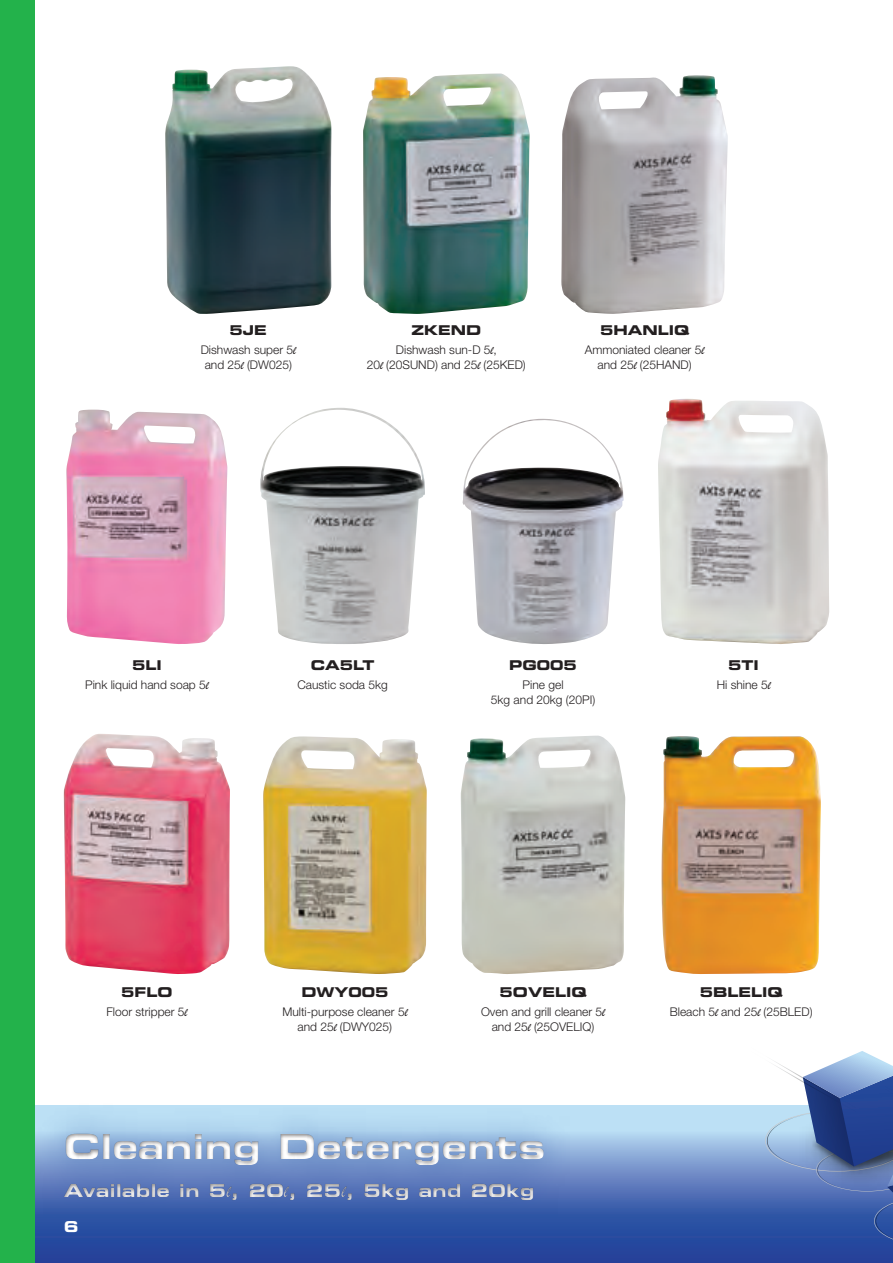
<style>
.page{position:relative;width:893px;height:1263px;background:#fff}
.page>*{position:absolute;margin:0;border:0;box-sizing:border-box;transform-origin:0 0}
.t1{font:34.5px "Eurostile Bold Extended Two";color:#fff}
.t2{font:18px "Eurostile Bold Extended Two";color:#fff}
.t3{font:15px "Eurostile Bold Extended Two";color:#fff}
.t4{font:13.5px "Eurostile Bold Extended Two";color:#231f20}
.t5{font:300 12px/15px "Helvetica Neue LT Std";color:#231f20;text-align:center}
.s1{font-family:"Brush Script";font-weight:400}
.s2{font-family:"Brush Script"}
</style>
<div class="page">
<svg style="left:34px;top:1106px;width:859px;height:157px;background:#2f50a2"></svg>
<svg style="left:750px;top:1051px;width:143px;height:195px"></svg>
<div style="left:36px;top:1103px;width:537px;height:126px;background:#2d56a5;opacity:.75"></div>
<div style="left:55px;top:1115px;width:775px;height:90px;background:#231f20;opacity:.5"></div>
<img style="left:64px;top:734px;width:166px;height:240px">
<img style="left:263px;top:736px;width:164px;height:238px">
<img style="left:165px;top:66px;width:166px;height:248px">
<img style="left:363px;top:73px;width:167px;height:241px">
<img style="left:561px;top:75px;width:167px;height:239px">
<img style="left:66px;top:410px;width:161px;height:234px">
<img style="left:658px;top:399px;width:171px;height:245px">
<div style="left:0;top:0;width:34px;height:1263px;background:#23b24b"></div>
<img style="left:463px;top:419px;width:161px;height:225px">
<img style="left:260px;top:408px;width:165px;height:236px">
<img style="left:461px;top:736px;width:164px;height:238px">
<img style="left:661px;top:736px;width:160px;height:238px">
<p class="t4" style="left:230px;top:320px;width:39px">5JE</p>
<p class="t5" style="left:201px;top:342px;width:97px">Dishwash super 5<span class="s1">l </span>and 25<span class="s1">l</span> (DW025)</p>
<p class="t4" style="left:411px;top:320px;width:71px">ZKEND</p>
<p class="t5" style="left:367px;top:342px;width:160px">Dishwash sun-D 5<span class="s1">l</span>,<br>20<span class="s1">l</span> (20SUND) and 25<span class="s1">l</span> (25KED)</p>
<p class="t4" style="left:600px;top:320px;width:91px">5HANLIQ</p>
<p class="t5" style="left:585px;top:342px;width:121px">Ammoniated cleaner 5<span class="s1">l </span>and 25<span class="s1">l</span> (25HAND)</p>
<p class="t4" style="left:132px;top:655px;width:31px">5LI</p>
<p class="t5" style="left:85px;top:677px;width:125px">Pink liquid hand soap 5<span class="s1">l</span></p>
<p class="t4" style="left:311px;top:655px;width:65px">CA5LT</p>
<p class="t5" style="left:297px;top:677px;width:92px">Caustic soda 5kg</p>
<p class="t4" style="left:509px;top:655px;width:69px">PG005</p>
<p class="t5" style="left:491px;top:677px;width:106px">Pine gel<br>5kg and 20kg (20PI)</p>
<p class="t4" style="left:728px;top:655px;width:32px">5TI</p>
<p class="t5" style="left:717px;top:677px;width:55px">Hi shine 5<span class="s1">l</span></p>
<p class="t4" style="left:121px;top:983px;width:53px">5FLO</p>
<p class="t5" style="left:106px;top:1004px;width:82px">Floor stripper 5<span class="s1">l</span></p>
<p class="t4" style="left:301px;top:983px;width:89px">DWY005</p>
<p class="t5" style="left:282px;top:1004px;width:126px">Multi-purpose cleaner 5<span class="s1">l </span>and 25<span class="s1">l</span> (DWY025)</p>
<p class="t4" style="left:500px;top:983px;width:88px">5OVELIQ</p>
<p class="t5" style="left:481px;top:1004px;width:125px">Oven and grill cleaner 5<span class="s1">l </span>and 25<span class="s1">l</span> (25OVELIQ)</p>
<h1 class="t1" style="left:64px;top:1122px;width:483px">Cleaning Detergents</h1>
<h2 class="t2" style="left:64px;top:1177px;width:472px">Available in 5<span class="s2">l</span>, 20<span class="s2">l</span>, 25<span class="s2">l</span>, 5kg and 20kg</h2>
<p class="t3" style="left:64px;top:1216px;width:16px">6</p>
<p class="t4" style="left:700px;top:983px;width:84px">5BLELIQ</p>
<p class="t5" style="left:670px;top:1004px;width:144px">Bleach 5<span class="s1">l</span> and 25<span class="s1">l</span> (25BLED)</p>
</div>
